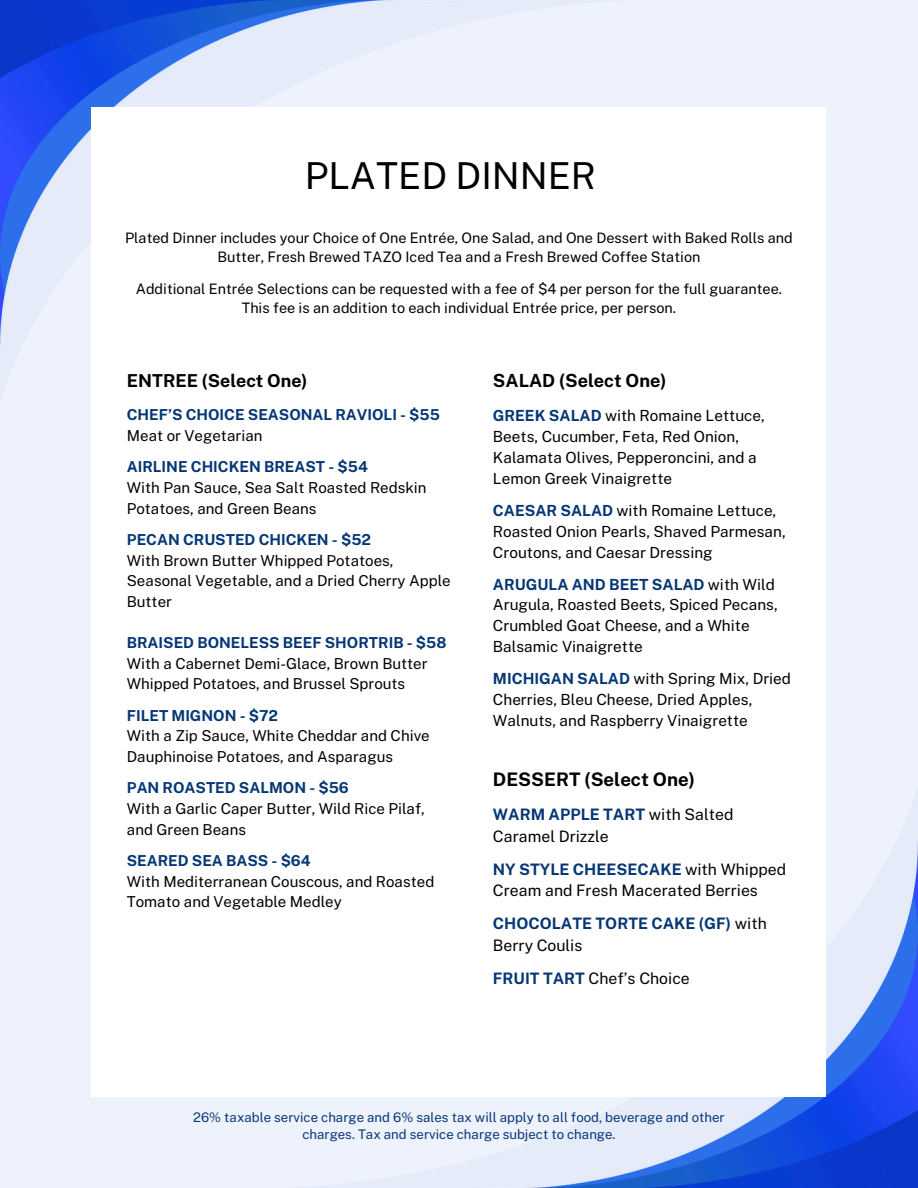
<style>
.page{position:relative;width:918px;height:1188px;background:#eef2fd}
.page>*{position:absolute;margin:0;border:0;box-sizing:border-box;transform-origin:0 0}
.t1{font:37.05px "Public Sans";color:#000}
.t2{font:700 18.75px "Public Sans";color:#000}
.t3{font:700 18.15px "Public Sans";color:#000}
.t4{font:700 17.85px "Public Sans";color:#000}
.t5{font:15.75px/21.6px "Public Sans";color:#000}
.t6{font:700 15.75px/21.6px "Public Sans";color:#053675}
.t7{font:15.3px/20.9px "Public Sans";color:#000}
.t8{font:15.15px/20.5px "Public Sans";color:#000}
.t9{font:700 15.15px/20.5px "Public Sans";color:#053675}
.t10{font:14.4px/19.5px "Public Sans";color:#000;text-align:center}
.t11{font:13.2px/17.5px "Public Sans";color:#053675;text-align:center}
.s1{font-weight:400;color:#000}
.s2{font-weight:700;color:#053675}
</style>
<div class="page">
<img style="left:246px;top:793px;width:672px;height:395px">
<img style="left:0;top:0;width:614px;height:402px">
<div style="left:92px;top:107px;width:734px;height:989px;background:#fff"></div>
<h3 class="t1" style="left:305px;top:153px;width:293px">PLATED DINNER</h3>
<h3 class="t10" style="left:125px;top:228px;width:669px">Plated Dinner includes your Choice of One Entrée, One Salad, and One Dessert with Baked Rolls and<br>Butter, Fresh Brewed TAZO Iced Tea and a Fresh Brewed Coffee Station</h3>
<h3 class="t10" style="left:136px;top:279px;width:648px">Additional Entrée Selections can be requested with a fee of $4 per person for the full guarantee.<br>This fee is an addition to each individual Entrée price, per person.</h3>
<p class="t4" style="left:127px;top:370px;width:182px">ENTREE (Select One)</p>
<h1 class="t9" style="left:127px;top:404px;width:315px">CHEF’S CHOICE SEASONAL RAVIOLI - $55<br><span class="s1">Meat or Vegetarian</span></h1>
<h3 class="t8" style="left:127px;top:457px;width:301px"><span class="s2">AIRLINE CHICKEN BREAST - $54<br></span>With Pan Sauce, Sea Salt Roasted Redskin<br>Potatoes, and Green Beans</h3>
<h3 class="t8" style="left:127px;top:529px;width:325px"><span class="s2">PECAN CRUSTED CHICKEN - $52<br></span>With Brown Butter Whipped Potatoes,<br>Seasonal Vegetable, and a Dried Cherry Apple<br>Butter</h3>
<h2 class="t8" style="left:127px;top:632px;width:321px"><span class="s2">BRAISED BONELESS BEEF SHORTRIB - $58<br></span>With a Cabernet Demi-Glace, Brown Butter<br>Whipped Potatoes, and Brussel Sprouts</h2>
<h3 class="t8" style="left:127px;top:705px;width:304px"><span class="s2">FILET MIGNON - $72<br></span>With a Zip Sauce, White Cheddar and Chive<br>Dauphinoise Potatoes, and Asparagus</h3>
<h3 class="t8" style="left:127px;top:778px;width:300px"><span class="s2">PAN ROASTED SALMON - $56<br></span>With a Garlic Caper Butter, Wild Rice Pilaf, and Green Beans</h3>
<h3 class="t8" style="left:127px;top:850px;width:309px"><span class="s2">SEARED SEA BASS - $64<br></span>With Mediterranean Couscous, and Roasted<br>Tomato and Vegetable Medley</h3>
<h2 class="t3" style="left:493px;top:370px;width:175px">SALAD (Select One)</h2>
<h3 class="t7" style="left:493px;top:405px;width:273px"><span class="s2">GREEK SALAD</span> with Romaine Lettuce,<br>Beets, Cucumber, Feta, Red Onion,<br>Kalamata Olives, Pepperoncini, and a<br>Lemon Greek Vinaigrette</h3>
<h3 class="t7" style="left:493px;top:500px;width:294px"><span class="s2">CAESAR SALAD</span> with Romaine Lettuce,<br>Roasted Onion Pearls, Shaved Parmesan,<br>Croutons, and Caesar Dressing</h3>
<h3 class="t7" style="left:493px;top:574px;width:286px"><span class="s2">ARUGULA AND BEET SALAD</span> with Wild<br>Arugula, Roasted Beets, Spiced Pecans,<br>Crumbled Goat Cheese, and a White<br>Balsamic Vinaigrette</h3>
<h3 class="t7" style="left:493px;top:668px;width:300px"><span class="s2">MICHIGAN SALAD</span> with Spring Mix, Dried<br>Cherries, Bleu Cheese, Dried Apples,<br>Walnuts, and Raspberry Vinaigrette</h3>
<h2 class="t2" style="left:493px;top:768px;width:204px">DESSERT (Select One)</h2>
<h3 class="t5" style="left:493px;top:803px;width:242px"><span class="s2">WARM APPLE TART</span> with Salted<br>Caramel Drizzle</h3>
<h3 class="t5" style="left:493px;top:858px;width:295px"><span class="s2">NY STYLE CHEESECAKE</span> with Whipped<br>Cream and Fresh Macerated Berries</h3>
<h3 class="t6" style="left:493px;top:913px;width:275px">CHOCOLATE TORTE CAKE (GF) <span class="s1">with<br>Berry Coulis</span></h3>
<h3 class="t5" style="left:493px;top:967px;width:198px"><span class="s2">FRUIT TART</span> Chef’s Choice</h3>
<h3 class="t11" style="left:193px;top:1108px;width:533px">26% taxable service charge and 6% sales tax will apply to all food, beverage and other charges. Tax and service charge subject to change.</h3>
</div>
